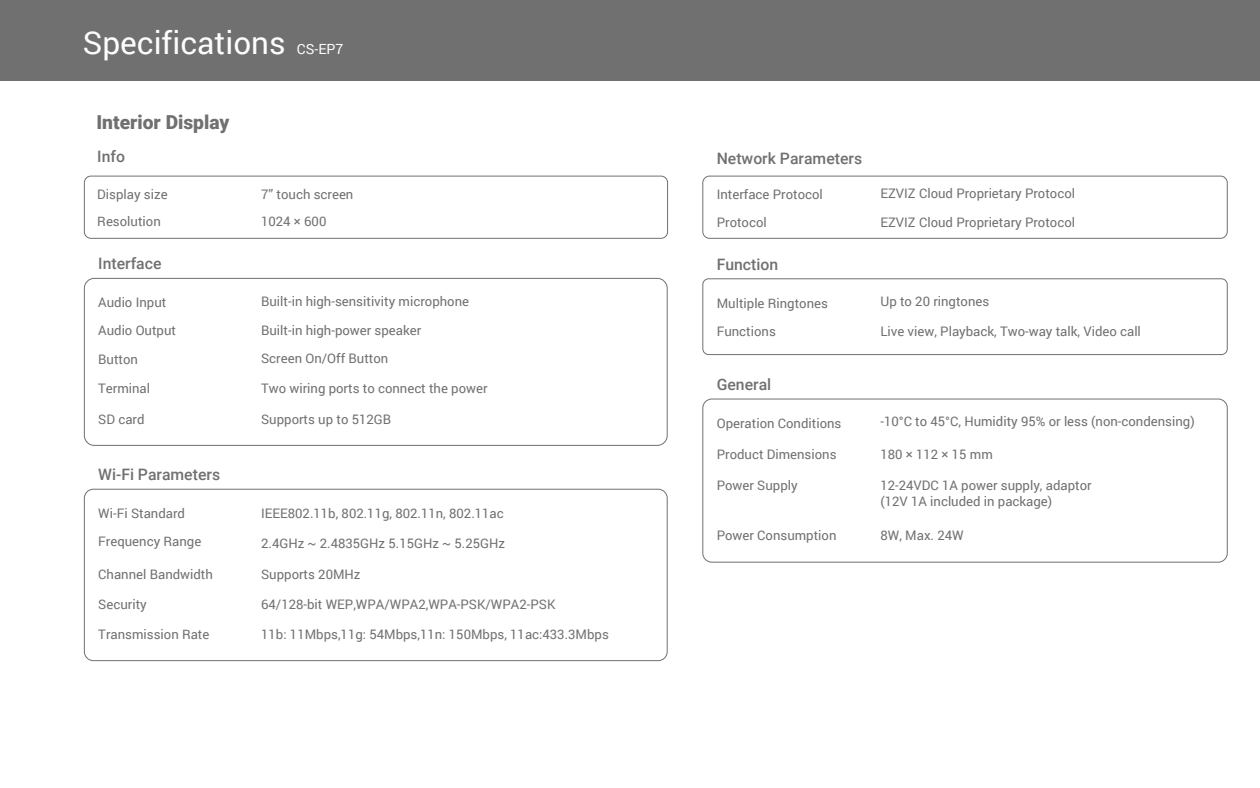
<style>
.page{position:relative;width:1260px;height:788px;background:#fff}
.page>*{position:absolute;margin:0;border:0;box-sizing:border-box;transform-origin:0 0}
.t1{font:31.5px "Roboto";color:#fcfdfd}
.t2{font:900 19.25px "Roboto";color:#717071}
.t3{font:500 15.75px "Roboto";color:#717071}
.t4{font:14px "Roboto";color:#fcfdfd}
.t5{font:13.12px/15.8px "Roboto";color:#717071}
</style>
<div class="page">
<div style="left:0;top:0;width:1260px;height:80px;background:#717071"></div>
<div style="left:84px;top:278px;width:584px;height:168px;border:1px solid #717071;border-radius:10px"></div>
<div style="left:84px;top:488px;width:584px;height:173px;border:1px solid #717071;border-radius:9px"></div>
<div style="left:702px;top:398px;width:526px;height:164px;border:1px solid #717071;border-radius:9px"></div>
<div style="left:702px;top:278px;width:526px;height:77px;border:1px solid #717071;border-radius:6px"></div>
<div style="left:702px;top:176px;width:526px;height:63px;border:1px solid #717071;border-radius:7px"></div>
<div style="left:84px;top:176px;width:584px;height:63px;border:1px solid #717071;border-radius:7px"></div>
<h1 class="t1" style="left:83px;top:21px;width:204px">Specifications</h1>
<p class="t4" style="left:297px;top:39px;width:48px">CS-EP7</p>
<h2 class="t2" style="left:96px;top:109px;width:135px">Interior Display</h2>
<p class="t3" style="left:97px;top:145px;width:29px">Info</p>
<p class="t5" style="left:97px;top:186px;width:72px">Display size</p>
<p class="t5" style="left:261px;top:185px;width:94px">7” touch screen</p>
<p class="t5" style="left:97px;top:213px;width:65px">Resolution</p>
<p class="t5" style="left:261px;top:213px;width:67px">1024 × 600</p>
<p class="t3" style="left:98px;top:252px;width:65px">Interface</p>
<p class="t5" style="left:98px;top:294px;width:70px">Audio Input</p>
<p class="t5" style="left:261px;top:293px;width:209px">Built-in high-sensitivity microphone</p>
<p class="t5" style="left:98px;top:322px;width:79px">Audio Output</p>
<p class="t5" style="left:261px;top:322px;width:162px">Built-in high-power speaker</p>
<p class="t5" style="left:98px;top:350px;width:41px">Button</p>
<p class="t5" style="left:261px;top:350px;width:129px">Screen On/Off Button</p>
<p class="t5" style="left:98px;top:379px;width:53px">Terminal</p>
<p class="t5" style="left:261px;top:379px;width:228px">Two wiring ports to connect the power</p>
<p class="t5" style="left:98px;top:410px;width:48px">SD card</p>
<p class="t5" style="left:261px;top:410px;width:132px">Supports up to 512GB</p>
<p class="t3" style="left:98px;top:463px;width:123px">Wi-Fi Parameters</p>
<p class="t5" style="left:98px;top:505px;width:88px">Wi-Fi Standard</p>
<p class="t5" style="left:261px;top:505px;width:244px">IEEE802.11b, 802.11g, 802.11n, 802.11ac</p>
<p class="t5" style="left:98px;top:533px;width:105px">Frequency Range</p>
<p class="t5" style="left:261px;top:535px;width:245px">2.4GHz ~ 2.4835GHz 5.15GHz ~ 5.25GHz</p>
<p class="t5" style="left:98px;top:566px;width:116px">Channel Bandwidth</p>
<p class="t5" style="left:261px;top:566px;width:101px">Supports 20MHz</p>
<p class="t5" style="left:98px;top:596px;width:50px">Security</p>
<p class="t5" style="left:261px;top:596px;width:296px">64/128-bit WEP,WPA/WPA2,WPA-PSK/WPA2-PSK</p>
<p class="t5" style="left:98px;top:625px;width:113px">Transmission Rate</p>
<p class="t5" style="left:261px;top:625px;width:349px">11b: 11Mbps,11g: 54Mbps,11n: 150Mbps, 11ac:433.3Mbps</p>
<p class="t3" style="left:717px;top:148px;width:147px">Network Parameters</p>
<p class="t5" style="left:717px;top:186px;width:108px">Interface Protocol</p>
<p class="t5" style="left:880px;top:184px;width:196px">EZVIZ Cloud Proprietary Protocol</p>
<p class="t5" style="left:717px;top:214px;width:52px">Protocol</p>
<p class="t5" style="left:880px;top:214px;width:196px">EZVIZ Cloud Proprietary Protocol</p>
<p class="t3" style="left:717px;top:253px;width:63px">Function</p>
<p class="t5" style="left:717px;top:295px;width:113px">Multiple Ringtones</p>
<p class="t5" style="left:880px;top:293px;width:110px">Up to 20 ringtones</p>
<p class="t5" style="left:717px;top:323px;width:61px">Functions</p>
<p class="t5" style="left:880px;top:322px;width:262px">Live view, Playback, Two-way talk, Video call</p>
<p class="t3" style="left:717px;top:373px;width:56px">General</p>
<p class="t5" style="left:717px;top:415px;width:126px">Operation Conditions</p>
<p class="t5" style="left:880px;top:413px;width:316px">-10°C to 45°C, Humidity 95% or less (non-condensing)</p>
<p class="t5" style="left:717px;top:445px;width:121px">Product Dimensions</p>
<p class="t5" style="left:880px;top:445px;width:114px">180 × 112 × 15 mm</p>
<p class="t5" style="left:880px;top:477px;width:213px">12-24VDC 1A power supply, adaptor (12V 1A included in package)</p>
<p class="t5" style="left:717px;top:477px;width:82px">Power Supply</p>
<p class="t5" style="left:717px;top:526px;width:121px">Power Consumption</p>
<p class="t5" style="left:880px;top:526px;width:85px">8W, Max. 24W</p>
</div>
